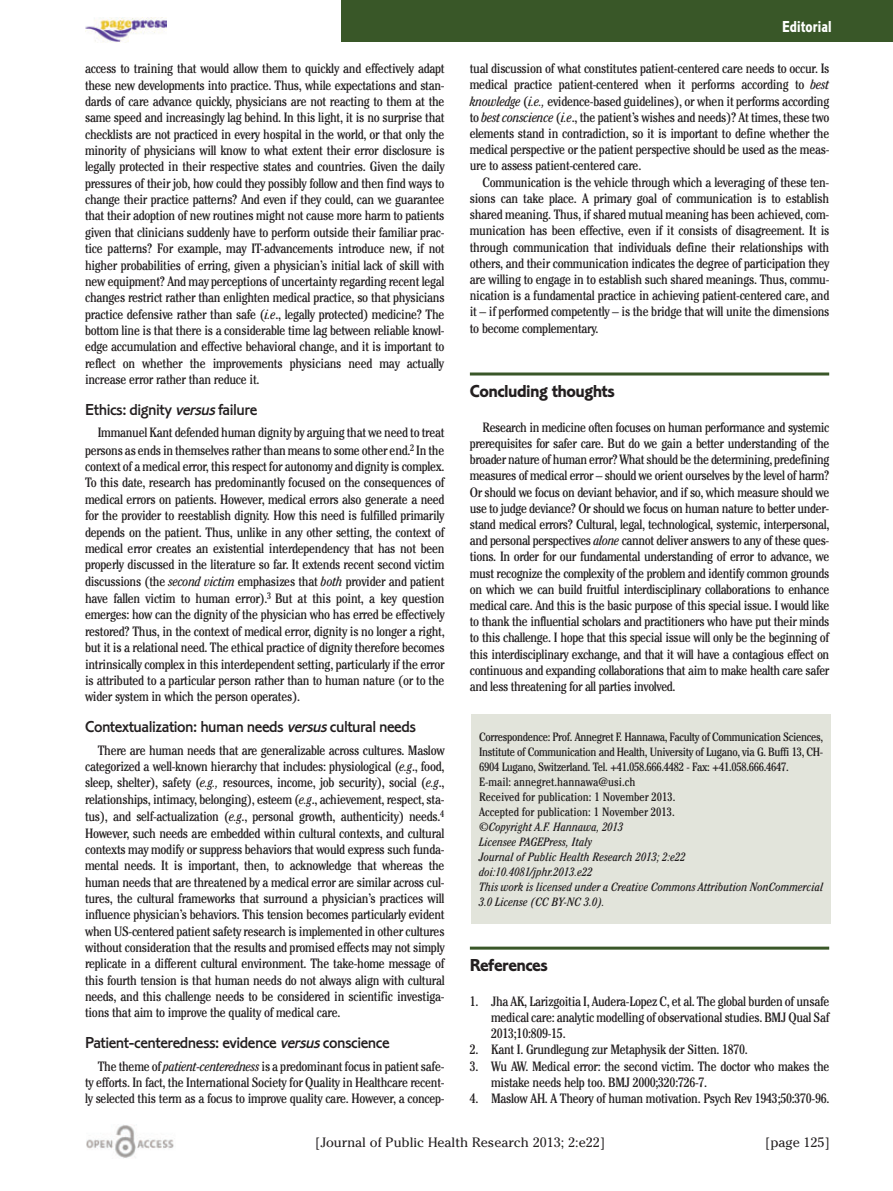
<style>
.page{position:relative;width:893px;height:1191px;background:#fff}
.page>*{position:absolute;margin:0;border:0;box-sizing:border-box;transform-origin:0 0}
.t1{font:18px "Corinthian Bold Plain";letter-spacing:-.03em;color:#231f20}
.t2{font:16.5px "Corinthian Medium Plain";letter-spacing:-.03em;color:#231f20}
.t3{font:16.5px "Corinthian Bold Condensed Plain";color:#fff}
.t4{font:condensed 13.5px/16.4px "Cheltenham";letter-spacing:-.02em;color:#231f20;text-align:justify}
.t5{font:13.5px "Cheltenham";color:#231f20}
.t6{font:condensed 12px/15px "Cheltenham";letter-spacing:-.025em;color:#231f20}
.t7{font:italic condensed 12px/15px "Cheltenham";color:#231f20}
.s1{font-style:italic}
</style>
<div class="page">
<div style="left:342px;top:0;width:551px;height:41px;background:#395728"></div>
<hr style="left:470px;top:372px;width:359px;height:3px;background:#395728">
<hr style="left:470px;top:946px;width:359px;height:3px;background:#395728">
<img style="left:85px;top:17px;width:81px;height:25px">
<img style="left:86px;top:1124px;width:88px;height:34px">
<div style="left:472px;top:714px;width:359px;height:209px;background:#e2e4db"></div>
<p class="t3" style="left:782px;top:21px;width:51px">Editorial</p>
<p class="t4" style="left:85px;top:62px;width:361px">access to training that would allow them to quickly and effectively adapt these new developments into practice. Thus, while expectations and stan&shy;dards of care advance quickly, physicians are not reacting to them at the same speed and increasingly lag behind. In this light, it is no surprise that checklists are not practiced in every hospital in the world, or that only the minority of physicians will know to what extent their error disclosure is legally protected in their respective states and countries. Given the daily pressures of their job, how could they possibly follow and then find ways to change their practice patterns? And even if they could, can we guarantee that their adoption of new routines might not cause more harm to patients given that clinicians suddenly have to perform outside their familiar prac&shy;tice patterns? For example, may IT-advancements introduce new, if not higher probabilities of erring, given a physician’s initial lack of skill with new equipment? And may perceptions of uncertainty regarding recent legal changes restrict rather than enlighten medical practice, so that physicians practice defensive rather than safe (<span class="s1">i.e</span>., legally protected) medicine? The bottom line is that there is a considerable time lag between reliable knowl&shy;edge accumulation and effective behavioral change, and it is important to reflect on whether the improvements physicians need may actually increase error rather than reduce it.</p>
<p class="t2" style="left:85px;top:404px;width:174px">Ethics: dignity <span class="s1">versus</span>failure</p>
<p class="t4" style="left:85px;top:425px;width:361px;text-indent:13px">Immanuel Kant defended human dignity by arguing that we need to treat persons as ends in themselves rather than means to some other end.<sup>2</sup> In the context of a medical error, this respect for autonomy and dignity is complex.<br>To this date, research has predominantly focused on the consequences of medical errors on patients. However, medical errors also generate a need for the provider to reestablish dignity. How this need is fulfilled primarily depends on the patient. Thus, unlike in any other setting, the context of medical error creates an existential interdependency that has not been properly discussed in the literature so far. It extends recent second victim discussions (the <span class="s1">second victim</span> emphasizes that <span class="s1">both</span> provider and patient have fallen victim to human error).<sup>3</sup> But at this point, a key question</p>
<p class="t4" style="left:85px;top:608px;width:361px">emerges: how can the dignity of the physician who has erred be effectively restored? Thus, in the context of medical error, dignity is no longer a right, but it is a relational need. The ethical practice of dignity therefore becomes intrinsically complex in this interdependent setting, particularly if the error is attributed to a particular person rather than to human nature (or to the wider system in which the person operates).</p>
<p class="t2" style="left:85px;top:721px;width:333px">Contextualization: human needs <span class="s1">versus</span>cultural needs</p>
<p class="t4" style="left:85px;top:743px;width:361px;text-indent:13px">There are human needs that are generalizable across cultures. Maslow categorized a well-known hierarchy that includes: physiological (<span class="s1">e.g</span>., food, sleep, shelter), safety (<span class="s1">e.g.,</span> resources, income, job security), social (<span class="s1">e.g</span>., relationships, intimacy, belonging), esteem (<span class="s1">e.g</span>., achievement, respect, sta&shy;tus), and self-actualization (<span class="s1">e.g</span>., personal growth, authenticity) needs.<sup>4</sup></p>
<p class="t4" style="left:85px;top:826px;width:361px">However, such needs are embedded within cultural contexts, and cultural contexts may modify or suppress behaviors that would express such funda&shy;mental needs. It is important, then, to acknowledge that whereas the human needs that are threatened by a medical error are similar across cul&shy;tures, the cultural frameworks that surround a physician’s practices will influence physician’s behaviors. This tension becomes particularly evident when US-centered patient safety research is implemented in other cultures without consideration that the results and promised effects may not simply replicate in a different cultural environment. The take-home message of this fourth tension is that human needs do not always align with cultural needs, and this challenge needs to be considered in scientific investiga&shy;tions that aim to improve the quality of medical care.</p>
<p class="t2" style="left:85px;top:1037px;width:306px">Patient-centeredness: evidence <span class="s1">versus</span>conscience</p>
<p class="t4" style="left:85px;top:1059px;width:361px;text-indent:13px">The theme of <span class="s1">patient-centeredness</span> is a predominant focus in patient safe&shy;ty efforts. In fact, the International Society for Quality in Healthcare recent&shy;ly selected this term as a focus to improve quality care. However, a concep-</p>
<p class="t4" style="left:470px;top:62px;width:361px">tual discussion of what constitutes patient-centered care needs to occur. Is medical practice patient-centered when it performs according to <span class="s1">best knowledge</span> (<span class="s1">i.e.,</span> evidence-based guidelines), or when it performs according to <span class="s1">best conscience</span> (<span class="s1">i.e</span>., the patient’s wishes and needs)? At times, these two elements stand in contradiction, so it is important to define whether the medical perspective or the patient perspective should be used as the meas&shy;ure to assess patient-centered care.</p>
<p class="t4" style="left:470px;top:175px;width:361px;text-indent:13px">Communication is the vehicle through which a leveraging of these ten&shy;sions can take place. A primary goal of communication is to establish shared meaning. Thus, if shared mutual meaning has been achieved, com&shy;munication has been effective, even if it consists of disagreement. It is through communication that individuals define their relationships with others, and their communication indicates the degree of participation they are willing to engage in to establish such shared meanings. Thus, commu&shy;nication is a fundamental practice in achieving patient-centered care, and it – if performed competently – is the bridge that will unite the dimensions to become complementary.</p>
<h1 class="t1" style="left:470px;top:385px;width:146px">Concluding thoughts</h1>
<p class="t4" style="left:470px;top:420px;width:361px;text-indent:13px">Research in medicine often focuses on human performance and systemic prerequisites for safer care. But do we gain a better understanding of the broader nature of human error? What should be the determining, predefining measures of medical error – should we orient ourselves by the level of harm?<br>Or should we focus on deviant behavior, and if so, which measure should we use to judge deviance? Or should we focus on human nature to better under&shy;stand medical errors? Cultural, legal, technological, systemic, interpersonal, and personal perspectives <span class="s1">alone</span> cannot deliver answers to any of these ques&shy;tions. In order for our fundamental understanding of error to advance, we must recognize the complexity of the problem and identify common grounds on which we can build fruitful interdisciplinary collaborations to enhance medical care. And this is the basic purpose of this special issue. I would like to thank the influential scholars and practitioners who have put their minds to this challenge. I hope that this special issue will only be the beginning of this interdisciplinary exchange, and that it will have a contagious effect on continuous and expanding collaborations that aim to make health care safer and less threatening for all parties involved.</p>
<p class="t6" style="left:479px;top:730px;width:346px">Correspondence: Prof. Annegret F. Hannawa, Faculty of Communication Sciences, Institute of Communication and Health, University of Lugano, via G. Buffi 13, CH-6904 Lugano, Switzerland. Tel. +41.058.666.4482 - Fax: +41.058.666.4647.<br>E-mail: annegret.hannawa@usi.ch<br>Received for publication: 1 November 2013.<br>Accepted for publication: 1 November 2013.</p>
<p class="t7" style="left:479px;top:820px;width:346px">©Copyright A.F. Hannawa, 2013<br>Licensee PAGEPress, Italy<br>Journal of Public Health Research 2013; 2:e22<br>doi:10.4081/jphr.2013.e22<br>This work is licensed under a Creative Commons Attribution NonCommercial 3.0 License (CC BY-NC 3.0).</p>
<h1 class="t1" style="left:470px;top:959px;width:79px">References</h1>
<p class="t4" style="left:491px;top:994px;width:340px;text-indent:-21px">1. Jha AK, Larizgoitia I, Audera-Lopez C, et al. The global burden of unsafe medical care: analytic modelling of observational studies. BMJ Qual Saf 2013;10:809-15.</p>
<p class="t4" style="left:470px;top:1043px;width:280px">2. Kant I. Grundlegung zur Metaphysik der Sitten. 1870.</p>
<p class="t4" style="left:491px;top:1059px;width:340px;text-indent:-21px">3. Wu AW. Medical error: the second victim. The doctor who makes the mistake needs help too. BMJ 2000;320:726-7.</p>
<p class="t4" style="left:470px;top:1091px;width:361px">4. Maslow AH. A Theory of human motivation. Psych Rev 1943;50:370-96.</p>
<p class="t5" style="left:315px;top:1134px;width:292px">[Journal of Public Health Research 2013; 2:e22]</p>
<p class="t5" style="left:765px;top:1134px;width:66px">[page 125]</p>
</div>
